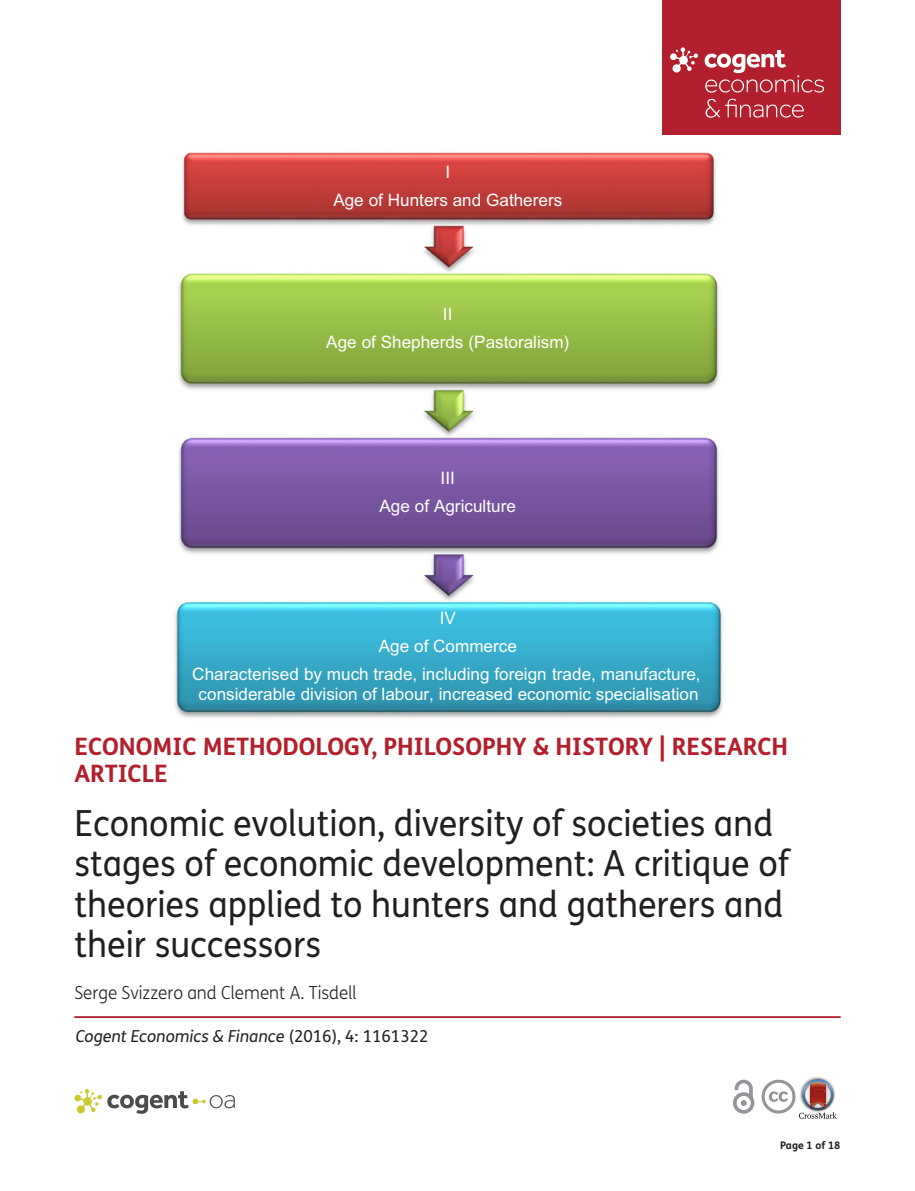
<style>
.page{position:relative;width:915px;height:1191px;background:#fff}
.page>*{position:absolute;margin:0;border:0;box-sizing:border-box;transform-origin:0 0}
.t1{font:36px/40.5px "FS Me Pro";color:#231f20;scale:.95 1}
.t2{font:700 24px/27px "FS Me Pro";color:#b3202d}
.t3{font:300 18px "FS Me Pro";color:#231f20;scale:.95 1}
.t4{font:17.1px/27.8px "Arial";color:#fff;text-align:center}
.t5{font:italic 16.5px "FS Me Pro";color:#231f20}
.t6{font:700 10.5px "FS Me Pro";color:#231f20}
.s1{font-style:normal}
</style>
<div class="page">
<div style="left:661px;top:0;width:179px;height:134px;background:#b3202d"></div>
<svg style="left:670px;top:47px;width:28px;height:25px"></svg>
<svg style="left:704px;top:50px;width:119px;height:43px"></svg>
<svg style="left:705px;top:99px;width:98px;height:19px"></svg>
<svg style="left:733px;top:1079px;width:21px;height:34px"></svg>
<hr style="left:74px;top:1016px;width:766px;height:2px;background:#b3202d">
<img style="left:810px;top:1077px;width:15px;height:2px">
<svg style="left:761px;top:1079px;width:75px;height:39px"></svg>
<svg style="left:74px;top:1089px;width:161px;height:24px"></svg>
<img style="left:175px;top:152px;width:548px;height:566px">
<p class="t4" style="left:333px;top:158px;width:230px">I<br>Age of Hunters and Gatherers</p>
<p class="t4" style="left:326px;top:300px;width:244px">II<br>Age of Shepherds (Pastoralism)</p>
<p class="t4" style="left:379px;top:464px;width:138px">III<br>Age of Agriculture</p>
<p class="t4" style="left:192px;top:604px;width:509px">IV<br>Age of Commerce<br>Characterised by much trade, including foreign trade, manufacture,</p>
<p class="t4" style="left:198px;top:680px;width:501px">considerable division of labour, increased economic specialisation</p>
<h2 class="t2" style="left:74px;top:732px;width:714px">ECONOMIC METHODOLOGY, PHILOSOPHY &amp; HISTORY | RESEARCH<br>ARTICLE</h2>
<h1 class="t1" style="left:74px;top:802px;width:753px">Economic evolution, diversity of societies and stages of economic development: A critique of theories applied to hunters and gatherers and their successors</h1>
<p class="t3" style="left:74px;top:980px;width:298px">Serge Svizzero and Clement A. Tisdell</p>
<p class="t5" style="left:76px;top:1024px;width:354px">Cogent Economics &amp; Finance <span class="s1">(2016), 4: 1161322</span></p>
<p class="t6" style="left:780px;top:1137px;width:62px">Page 1 of 18</p>
</div>
